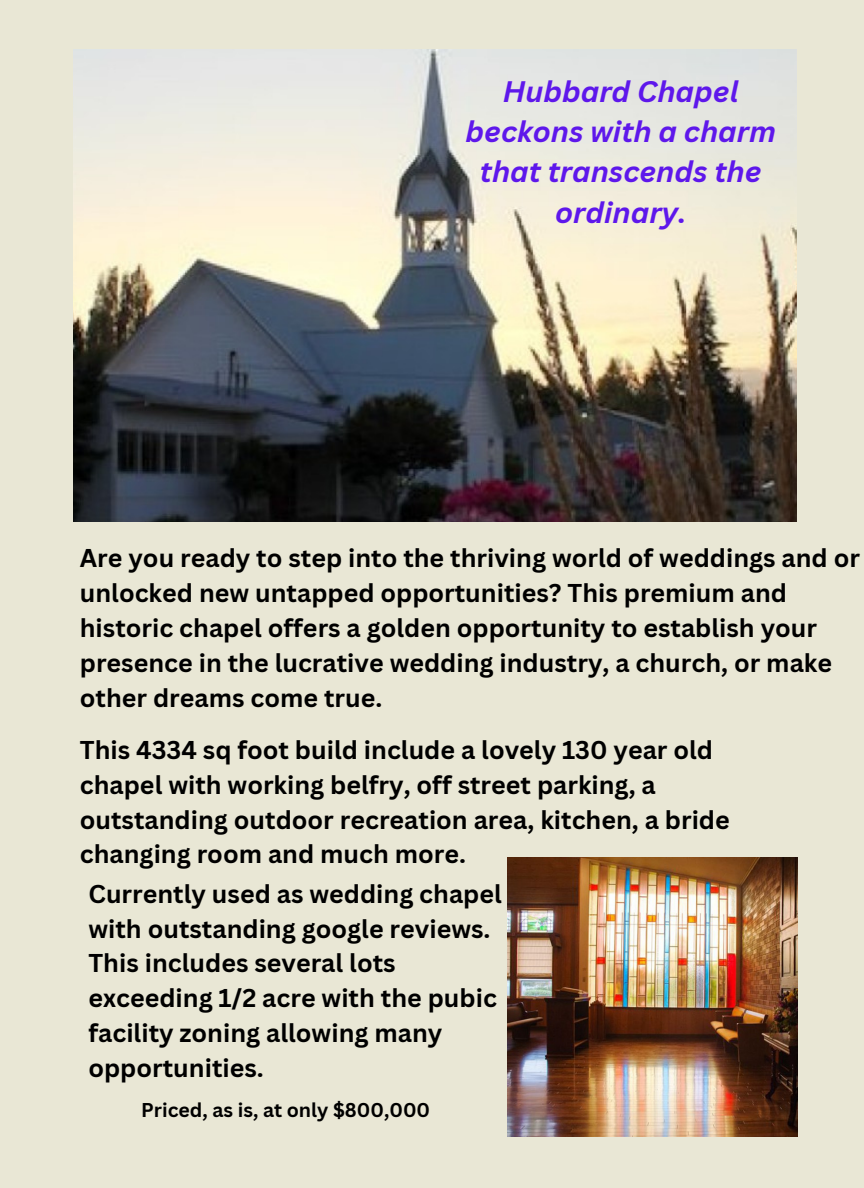
<style>
.page{position:relative;width:864px;height:1188px;background:#e9e7d5}
.page>*{position:absolute;margin:0;border:0;box-sizing:border-box;transform-origin:0 0}
.t1{font:italic 700 28.95px/40.5px "Canva Sans";color:#5e17eb;text-align:center}
.t2{font:700 25.05px/34.8px "Canva Sans";color:#000}
.t3{font:700 19.5px "Canva Sans";color:#000}
</style>
<div class="page">
<img style="left:74px;top:50px;width:722px;height:471px">
<img style="left:507px;top:857px;width:290px;height:279px">
<h2 class="t1" style="left:465px;top:70px;width:312px">Hubbard Chapel beckons with a charm that transcends the ordinary.</h2>
<h2 class="t2" style="left:80px;top:540px;width:782px">Are you ready to step into the thriving world of weddings and or unlocked new untapped opportunities? This premium and historic chapel offers a golden opportunity to establish your presence in the lucrative wedding industry, a church, or make other dreams come true.</h2>
<p class="t2" style="left:80px;top:732px;width:652px">This 4334 sq foot build include a lovely 130 year old chapel with working belfry, off street parking, a outstanding outdoor recreation area, kitchen, a bride changing room and much more.</p>
<h2 class="t2" style="left:88px;top:876px;width:415px">Currently used as wedding chapel with outstanding google reviews.<br>This includes several lots exceeding 1/2 acre with the pubic facility zoning allowing many opportunities.</h2>
<p class="t3" style="left:141px;top:1096px;width:290px">Priced, as is, at only $800,000</p>
</div>
